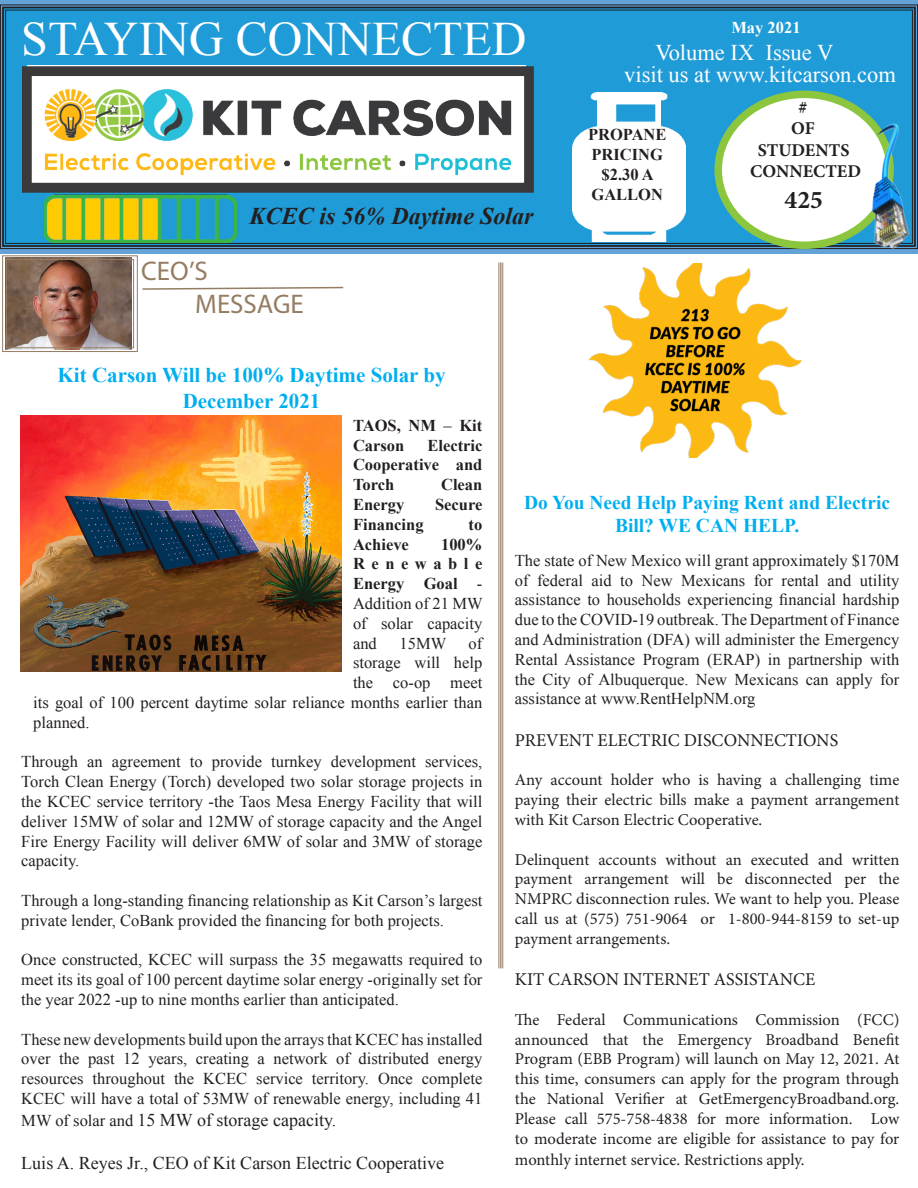
<style>
.page{position:relative;width:918px;height:1188px;background:#fff}
.page>*{position:absolute;margin:0;border:0;box-sizing:border-box;transform-origin:0 0}
.t1{font:48px "Times New Roman";color:#fff}
.t2{font:27px "Myriad Pro";color:#947d62}
.t3{font:700 25.5px "Minion Pro";color:#231f20}
.t4{font:italic 700 24px "Times New Roman";color:#231f20}
.t5{font:22.5px "Times New Roman";color:#fff}
.Body_Text{font:700 21px/25.2px "Times New Roman";color:#00aeef;text-align:center}
.Body_Text-2{font:700 19.5px/23.4px "Times New Roman";color:#00aeef;text-align:center}
.t6{font:18px "Times New Roman";color:#231f20}
.t7{font:18px "Minion Pro";color:#231f20}
.t8{font:700 18px/21.6px "Minion Pro";color:#231f20;text-align:center}
.t9{font:16.5px/19.8px "Times New Roman";color:#231f20;text-align:justify}
.t10{font:16.5px/19.8px "Minion Pro";color:#231f20;text-align:justify}
.t11{font:700 16.5px/19.8px "Times New Roman";color:#231f20}
.t12{font:700 16.5px "Times New Roman";color:#fff}
.s1{font-weight:400}
.s2{font-weight:700}
.s3{font-size:16.5px}
</style>
<div class="page">
<div style="left:0;top:0;width:918px;height:254px;background:#63a3d8"></div>
<svg style="left:0;top:4px;width:918px;height:245px;background:#2297d0"></svg>
<div style="left:2px;top:7px;width:914px;height:240px;border:2px solid #231f20"></div>
<svg style="left:2px;top:255px;width:342px;height:97px"></svg>
<div style="left:6px;top:259px;width:128px;height:89px;border:1px solid #947d62"></div>
<img style="left:23px;top:66px;width:511px;height:126px">
<div style="left:718px;top:94px;width:172px;height:151px;background:#fff;border-radius:50%"></div>
<div style="left:714px;top:91px;width:180px;height:158px;border:8px solid #8bc63e;border-radius:50%"></div>
<img style="left:572px;top:92px;width:113px;height:150px">
<img style="left:810px;top:95px;width:108px;height:155px">
<img style="left:39px;top:162px;width:203px;height:114px">
<img style="left:21px;top:416px;width:320px;height:255px">
<hr style="left:499px;top:262px;width:1px;height:706px;background:#947d62">
<hr style="left:500px;top:262px;width:1px;height:706px;background:#947d62">
<hr style="left:502px;top:262px;width:1px;height:706px;background:#947d62">
<img style="left:589px;top:263px;width:213px;height:194px">
<p class="t1" style="left:21px;top:7px;width:507px">STAYING CONNECTED</p>
<p class="t4" style="left:249px;top:199px;width:286px">KCEC is 56% Daytime Solar</p>
<p class="t2" style="left:141px;top:254px;width:68px">CEO’S</p>
<p class="t2" style="left:195px;top:287px;width:110px">MESSAGE</p>
<p class="Body_Text" style="left:58px;top:362px;width:389px">Kit Carson Will be 100% Daytime Solar by<br>December 2021</p>
<p class="t11" style="left:353px;top:415px;width:131px">TAOS, NM <span class="s1">–</span> Kit<br>Carson</p>
<p class="t11" style="left:353px;top:435px;width:131px;text-align:justify;text-indent:74px">Electric Cooperative and Torch</p>
<p class="t11" style="left:441px;top:474px;width:43px">Clean</p>
<p class="t12" style="left:731px;top:16px;width:71px">May 2021</p>
<p class="t5" style="left:624px;top:59px;width:273px">visit us at www.kitcarson.com</p>
<p class="t5" style="left:655px;top:37px;width:179px">Volume IX Issue V</p>
<p class="t11" style="left:588px;top:124px;width:80px">PROPANE</p>
<p class="t11" style="left:592px;top:144px;width:73px">PRICING</p>
<p class="t11" style="left:592px;top:164px;width:73px;text-align:center">$2.30 A<br>GALLON</p>
<p class="t8" style="left:791px;top:96px;width:25px">#<br>OF</p>
<p class="t8" style="left:758px;top:139px;width:93px">STUDENTS</p>
<p class="t8" style="left:750px;top:161px;width:112px">CONNECTED</p>
<p class="t3" style="left:785px;top:182px;width:40px">425</p>
<p class="t11" style="left:353px;top:494px;width:53px">Energy</p>
<p class="t11" style="left:435px;top:494px;width:49px">Secure</p>
<p class="t11" style="left:353px;top:514px;width:72px">Financing</p>
<p class="t11" style="left:469px;top:514px;width:15px">to</p>
<p class="t11" style="left:353px;top:534px;width:57px">Achieve</p>
<p class="t9" style="left:353px;top:534px;width:131px;text-indent:88px"><span class="s2">100% Renewable Energy Goal</span> - Addition of 21 MW of solar capacity and</p>
<p class="t9" style="left:400px;top:633px;width:48px">15MW</p>
<p class="t9" style="left:469px;top:633px;width:15px">of</p>
<p class="t9" style="left:353px;top:653px;width:131px">storage will help</p>
<p class="t9" style="left:353px;top:673px;width:131px">the co-op meet</p>
<p class="t9" style="left:33px;top:692px;width:451px">its goal of 100 percent daytime solar reliance months earlier than</p>
<p class="t9" style="left:33px;top:712px;width:58px">planned.</p>
<p class="t9" style="left:21px;top:752px;width:463px">Through an agreement to provide turnkey development services, Torch Clean Energy (Torch) developed two solar storage projects in the KCEC service territory -the Taos Mesa Energy Facility that will deliver 15MW of solar and 12MW of storage capacity and the Angel Fire Energy Facility will deliver 6MW of solar and 3MW of storage capacity.</p>
<p class="t9" style="left:21px;top:890px;width:463px">Through a long-standing financing relationship as Kit Carson’s largest private lender, CoBank provided the financing for both projects.</p>
<p class="t9" style="left:21px;top:950px;width:463px">Once constructed, KCEC will surpass the 35 megawatts required to meet its its goal of 100 percent daytime solar energy -originally set for the year 2022 -up to nine months earlier than anticipated.</p>
<p class="t9" style="left:21px;top:1029px;width:463px">These new developments build upon the arrays that KCEC has installed over the past 12 years, creating a network of distributed energy resources throughout the KCEC service territory. Once complete KCEC will have a total of 53MW of renewable energy, including 41</p>
<p class="t6" style="left:21px;top:1108px;width:317px"><span class="s3">MW of solar and</span> 15 MW of storage capacity.</p>
<p class="t6" style="left:21px;top:1151px;width:424px">Luis A. Reyes Jr., CEO of Kit Carson Electric Cooperative</p>
<p class="Body_Text-2" style="left:524px;top:490px;width:367px">Do You Need Help Paying Rent and Electric<br>Bill? WE CAN HELP.</p>
<p class="t9" style="left:515px;top:550px;width:386px">The state of New Mexico will grant approximately $170M of federal aid to New Mexicans for rental and utility assistance to households experiencing financial hardship due to the COVID-19 outbreak. The Department of Finance and Administration (DFA) will administer the Emergency Rental Assistance Program (ERAP) in partnership with the City of Albuquerque. New Mexicans can apply for assistance at www.RentHelpNM.org</p>
<p class="t7" style="left:515px;top:728px;width:325px">PREVENT ELECTRIC DISCONNECTIONS</p>
<p class="t10" style="left:515px;top:770px;width:386px">Any account holder who is having a challenging time paying their electric bills make a payment arrangement with Kit Carson Electric Cooperative.</p>
<p class="t10" style="left:515px;top:850px;width:386px">Delinquent accounts without an executed and written payment arrangement will be disconnected per the NMPRC disconnection rules. We want to help you. Please call us at (575) 751-9064 or 1-800-944-8159 to set-up payment arrangements.</p>
<p class="t7" style="left:515px;top:967px;width:302px">KIT CARSON INTERNET ASSISTANCE</p>
<p class="t10" style="left:515px;top:1010px;width:386px">The Federal Communications Commission (FCC) announced that the Emergency Broadband Benefit Program (EBB Program) will launch on May 12, 2021. At this time, consumers can apply for the program through the National Verifier at GetEmergencyBroadband.org.<br>Please call 575-758-4838 for more information. Low to moderate income are eligible for assistance to pay for</p>
<p class="t10" style="left:515px;top:1150px;width:291px">monthly internet service. Restrictions apply.</p>
</div>
